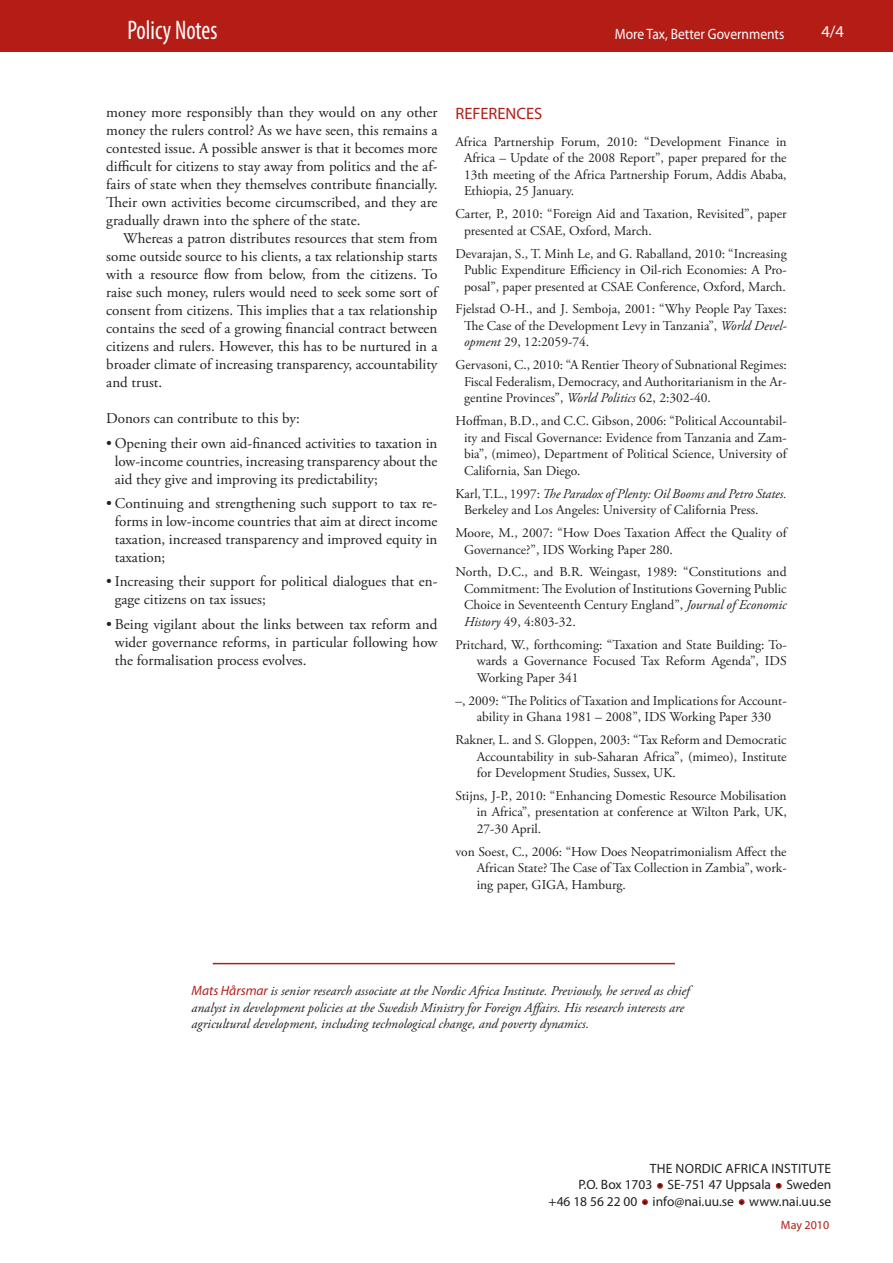
<style>
.page{position:relative;width:893px;height:1263px;background:#fff}
.page>*{position:absolute;margin:0;border:0;box-sizing:border-box;transform-origin:0 0}
.t1{font:condensed 27px "Myriad Pro";color:#fff;scale:.9 1}
.r1{font:16.5px "Myriad Pro";color:#b41d15}
.r2{font:16.5px "Myriad Pro";color:#fff}
.ref{font:15px/18px "Adobe Garamond Pro";color:#231f20;text-align:justify}
.b1{font:15px/18px "Adobe Garamond Pro";color:#231f20;text-align:justify}
.Fotnotstext{font:15px/18px "Adobe Garamond Pro";color:#231f20;text-align:justify}
.b{font:15px "Adobe Garamond Pro";color:#231f20}
.t2{font:15px "Myriad Pro";color:#fff;scale:.9 1}
.ref-2{font:13.5px/16.5px "Adobe Garamond Pro";color:#231f20;text-align:justify}
.b-2{font:italic 13.5px/16.5px "Adobe Garamond Pro";color:#231f20}
.t3{font:13.5px "Myriad Pro";color:#231f20}
.t4{font:12px "Myriad Pro";color:#b41d15}
.s1{font-style:italic}
.s2{font-family:"Myriad Pro";color:#b41d15}
</style>
<div class="page">
<div style="left:0;top:0;width:893px;height:51px;background:#b41d15"></div>
<hr style="left:213px;top:963px;width:462px;height:1px;background:#b41d15">
<svg style="left:657px;top:1183px;width:6px;height:6px"></svg>
<svg style="left:776px;top:1183px;width:6px;height:6px"></svg>
<svg style="left:642px;top:1199px;width:6px;height:6px"></svg>
<svg style="left:739px;top:1199px;width:6px;height:6px"></svg>
<h1 class="t1" style="left:128px;top:13px;width:101px">Policy Notes</h1>
<p class="t2" style="left:615px;top:25px;width:190px">More Tax, Better Governments</p>
<p class="Fotnotstext" style="left:106px;top:104px;width:333px">money more responsibly than they would on any other money the rulers control? As we have seen, this remains a contested issue. A possible answer is that it becomes more difficult for citizens to stay away from politics and the af&shy;fairs of state when they themselves contribute financially.<br>Their own activities become circumscribed, and they are gradually drawn into the sphere of the state.</p>
<p class="b1" style="left:106px;top:230px;width:333px;text-indent:17px">Whereas a patron distributes resources that stem from some outside source to his clients, a tax relationship starts with a resource flow from below, from the citizens. To raise such money, rulers would need to seek some sort of consent from citizens. This implies that a tax relationship contains the seed of a growing financial contract between citizens and rulers. However, this has to be nurtured in a broader climate of increasing transparency, accountability and trust.</p>
<p class="b" style="left:106px;top:409px;width:195px">Donors can contribute to this by:</p>
<p class="ref" style="left:115px;top:434px;width:324px;text-indent:-9px">• Opening their own aid-financed activities to taxation in low-income countries, increasing transparency about the aid they give and improving its predictability;</p>
<p class="ref" style="left:115px;top:495px;width:324px;text-indent:-9px">• Continuing and strengthening such support to tax re&shy;forms in low-income countries that aim at direct income taxation, increased transparency and improved equity in taxation;</p>
<p class="ref" style="left:115px;top:573px;width:324px;text-indent:-9px">• Increasing their support for political dialogues that en&shy;gage citizens on tax issues;</p>
<p class="ref" style="left:115px;top:615px;width:324px;text-indent:-9px">• Being vigilant about the links between tax reform and wider governance reforms, in particular following how the formalisation process evolves.</p>
<p class="r1" style="left:455px;top:103px;width:88px">REFERENCES</p>
<p class="ref-2" style="left:464px;top:134px;width:324px;text-indent:-9px">Africa Partnership Forum, 2010: “Development Finance in Africa – Update of the 2008 Report”, paper prepared for the 13th meeting of the Africa Partnership Forum, Addis Ababa, Ethiopia, 25 January.</p>
<p class="ref-2" style="left:464px;top:206px;width:324px;text-indent:-9px">Carter, P., 2010: “Foreign Aid and Taxation, Revisited”, paper presented at CSAE, Oxford, March.</p>
<p class="ref-2" style="left:464px;top:246px;width:324px;text-indent:-9px">Devarajan, S., T. Minh Le, and G. Raballand, 2010: “Increasing Public Expenditure Efficiency in Oil-rich Economies: A Pro&shy;posal”, paper presented at CSAE Conference, Oxford, March.</p>
<p class="ref-2" style="left:464px;top:301px;width:324px;text-indent:-9px">Fjelstad O-H., and J. Semboja, 2001: “Why People Pay Taxes:<br>The Case of the Development Levy in Tanzania”, <span class="s1">World Devel&shy;opment</span> 29, 12:2059-74.</p>
<p class="ref-2" style="left:464px;top:357px;width:324px;text-indent:-9px">Gervasoni, C., 2010: “A Rentier Theory of Subnational Regimes:<br>Fiscal Federalism, Democracy, and Authoritarianism in the Ar&shy;gentine Provinces”, <span class="s1">World Politics</span> 62, 2:302-40.</p>
<p class="ref-2" style="left:464px;top:413px;width:324px;text-indent:-9px">Hoffman, B.D., and C.C. Gibson, 2006: “Political Accountabil&shy;ity and Fiscal Governance: Evidence from Tanzania and Zam&shy;bia”, (mimeo), Department of Political Science, University of California, San Diego.</p>
<p class="ref-2" style="left:464px;top:486px;width:324px;text-indent:-9px">Karl, T.L., 1997: <span class="s1">The Paradox of Plenty: Oil Booms and Petro States.<br></span>Berkeley and Los Angeles: University of California Press.</p>
<p class="ref-2" style="left:464px;top:525px;width:324px;text-indent:-9px">Moore, M., 2007: “How Does Taxation Affect the Quality of<br>Governance?”, IDS Working Paper 280.</p>
<p class="ref-2" style="left:464px;top:564px;width:324px;text-indent:-9px">North, D.C., and B.R. Weingast, 1989: “Constitutions and Commitment: The Evolution of Institutions Governing Public Choice in Seventeenth Century England”, <span class="s1">Journal of Economic History</span> 49, 4:803-32.</p>
<p class="ref-2" style="left:477px;top:637px;width:311px;text-indent:-21px">Pritchard, W., forthcoming: “Taxation and State Building: To&shy;wards a Governance Focused Tax Reform Agenda”, IDS Working Paper 341</p>
<p class="ref-2" style="left:455px;top:693px;width:333px;text-align:center">–, 2009: “The Politics of Taxation and Implications for Account&shy;ability in Ghana 1981 – 2008”, IDS Working Paper 330</p>
<p class="ref-2" style="left:477px;top:732px;width:311px;text-indent:-21px">Rakner, L. and S. Gloppen, 2003: “Tax Reform and Democratic Accountability in sub-Saharan Africa”, (mimeo), Institute for Development Studies, Sussex, UK.</p>
<p class="ref-2" style="left:477px;top:788px;width:311px;text-indent:-21px">Stijns, J-P., 2010: “Enhancing Domestic Resource Mobilisation in Africa”, presentation at conference at Wilton Park, UK, 27-30 April.</p>
<p class="ref-2" style="left:477px;top:844px;width:311px;text-indent:-21px">von Soest, C., 2006: “How Does Neopatrimonialism Affect the African State? The Case of Tax Collection in Zambia”, work&shy;ing paper, GIGA, Hamburg.</p>
<p class="r2" style="left:821px;top:21px;width:24px">4/4</p>
<p class="b-2" style="left:192px;top:983px;width:500px"><span class="s2">Mats Hårsmar</span> is senior research associate at the Nordic Africa Institute. Previously, he served as chief analyst in development policies at the Swedish Ministry for Foreign Affairs. His research interests are agricultural development, including technological change, and poverty dynamics.</p>
<p class="t3" style="left:650px;top:1160px;width:53px">The Nordic</p>
<p class="t3" style="left:726px;top:1160px;width:17px">Africa</p>
<p class="t3" style="left:771px;top:1160px;width:11px">Instit</p>
<p class="t3" style="left:809px;top:1160px;width:17px">ute</p>
<p class="t3" style="left:578px;top:1176px;width:254px">P.O. Box 1703 • SE-751 47 Uppsala • Sweden</p>
<p class="t3" style="left:549px;top:1193px;width:284px">+46 18 56 22 00 • info@nai.uu.se • www.nai.uu.se</p>
<p class="t4" style="left:781px;top:1217px;width:50px">May 2010</p>
</div>
